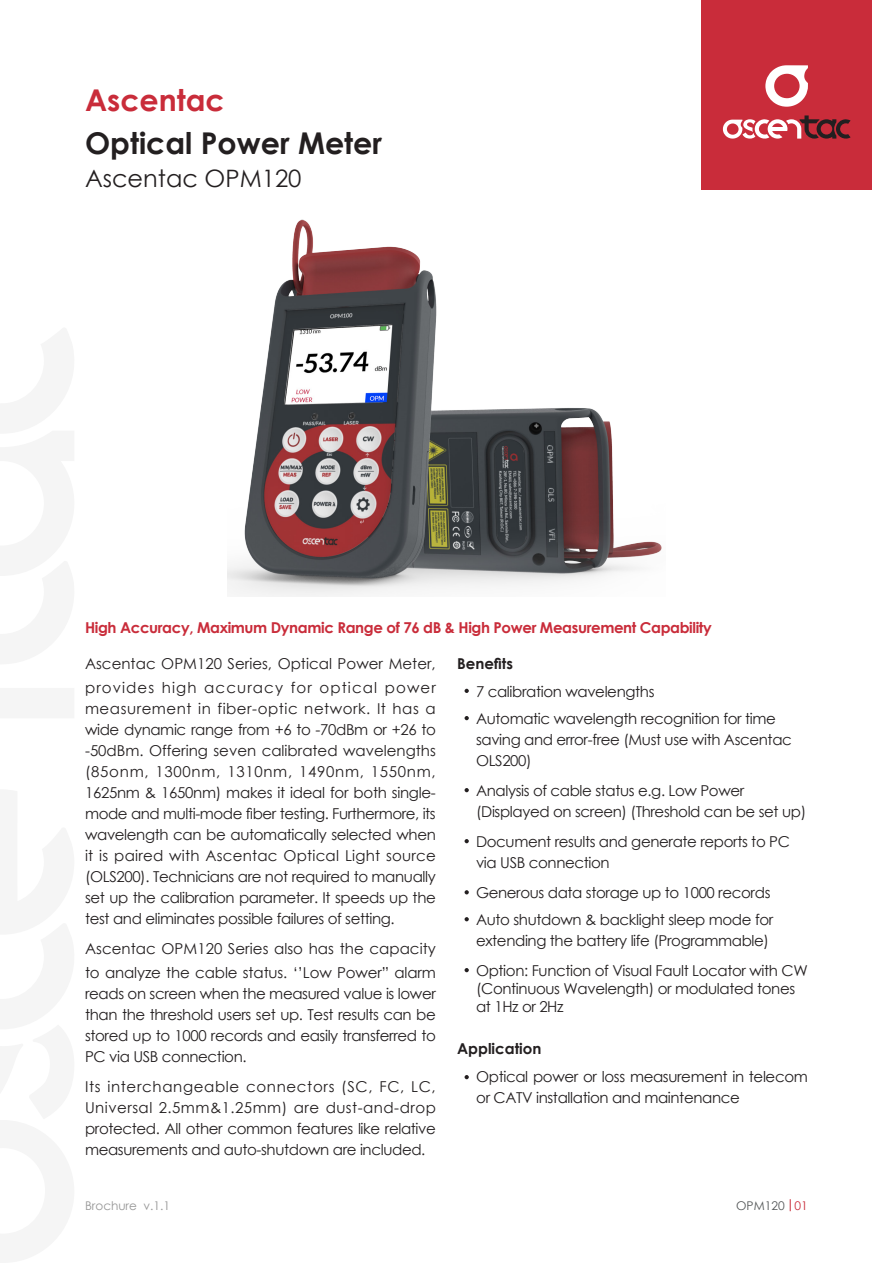
<style>
.page{position:relative;width:893px;height:1263px;background:#fff}
.page>*{position:absolute;margin:0;border:0;box-sizing:border-box;transform-origin:0 0}
.t1{font:700 30px "Century Gothic";color:#231f20}
.t2{font:700 30px "Century Gothic";color:#c92c3a}
.t3{font:24px "Century Gothic";color:#231f20}
.M-L-10{font:15px/21px "Century Gothic";letter-spacing:-.025em;color:#231f20}
.M-L-10-2{font:15px/24px "Century Gothic";letter-spacing:.005em;color:#231f20}
.M-L-10-3{font:15px/24px "Century Gothic";color:#231f20}
.t4{font:700 15px "Century Gothic";letter-spacing:-.025em;color:#c92c3a}
.t5{font:700 15px "Century Gothic";color:#231f20}
.t6{font:12px "Century Gothic";color:#969696}
.t7{font:12px "Century Gothic";color:#545758}
.s1{color:#c92c3a}
</style>
<div class="page">
<svg style="left:465px;top:689px;width:4px;height:4px"></svg>
<svg style="left:465px;top:1075px;width:4px;height:4px"></svg>
<svg style="left:465px;top:716px;width:4px;height:4px"></svg>
<svg style="left:465px;top:788px;width:4px;height:4px"></svg>
<svg style="left:465px;top:839px;width:4px;height:4px"></svg>
<svg style="left:465px;top:968px;width:4px;height:4px"></svg>
<svg style="left:465px;top:917px;width:4px;height:4px"></svg>
<svg style="left:465px;top:890px;width:4px;height:4px"></svg>
<img style="left:227px;top:219px;width:435px;height:377px">
<div style="left:702px;top:0;width:170px;height:189px;background:#c92c3a"></div>
<svg style="left:765px;top:65px;width:43px;height:42px"></svg>
<svg style="left:723px;top:115px;width:127px;height:24px"></svg>
<svg style="left:790px;top:1199px;width:1px;height:12px"></svg>
<p class="t2" style="left:85px;top:77px;width:141px">Ascentac</p>
<p class="t1" style="left:85px;top:120px;width:299px">Optical Power Meter</p>
<p class="t3" style="left:85px;top:161px;width:218px">Ascentac OPM120</p>
<p class="t4" style="left:85px;top:616px;width:628px">High Accuracy, Maximum Dynamic Range of 76 dB &amp; High Power Measurement Capability</p>
<p class="M-L-10-3" style="left:85px;top:651px;width:352px">Ascentac OPM120 Series, Optical Power Meter, provides high accuracy for optical power</p>
<p class="M-L-10" style="left:85px;top:698px;width:352px;text-align:justify">measurement in fiber-optic network. It has a wide dynamic range from +6 to -70dBm or +26 to -50dBm. Offering seven calibrated wavelengths (85onm, 1300nm, 1310nm, 1490nm, 1550nm, 1625nm &amp; 1650nm) makes it ideal for both single&shy;mode and multi-mode fiber testing. Furthermore, its wavelength can be automatically selected when it is paired with Ascentac Optical Light source (OLS200). Technicians are not required to manually set up the calibration parameter. It speeds up the test and eliminates possible failures of setting.</p>
<p class="M-L-10-2" style="left:85px;top:936px;width:352px">Ascentac OPM120 Series also has the capacity to analyze the cable status. ‘’Low Power” alarm</p>
<p class="M-L-10" style="left:85px;top:983px;width:352px;text-align:justify">reads on screen when the measured value is lower than the threshold users set up. Test results can be stored up to 1000 records and easily transferred to PC via USB connection.</p>
<p class="M-L-10" style="left:85px;top:1076px;width:352px;text-align:justify">Its interchangeable connectors (SC, FC, LC, Universal 2.5mm&amp;1.25mm) are dust-and-drop protected. All other common features like relative measurements and auto-shutdown are included.</p>
<p class="t6" style="left:85px;top:1197px;width:87px">Brochure v.1.1</p>
<p class="t5" style="left:457px;top:652px;width:57px">Benefits</p>
<p class="M-L-10" style="left:476px;top:680px;width:180px">7 calibration wavelengths</p>
<p class="M-L-10" style="left:476px;top:707px;width:317px">Automatic wavelength recognition for time saving and error-free (Must use with Ascentac<br>OLS200)</p>
<p class="M-L-10" style="left:476px;top:779px;width:332px">Analysis of cable status e.g. Low Power (Displayed on screen) (Threshold can be set up)</p>
<p class="M-L-10" style="left:476px;top:830px;width:315px">Document results and generate reports to PC via USB connection</p>
<p class="M-L-10" style="left:476px;top:881px;width:296px">Generous data storage up to 1000 records</p>
<p class="M-L-10" style="left:476px;top:908px;width:299px">Auto shutdown &amp; backlight sleep mode for extending the battery life (Programmable)</p>
<p class="M-L-10" style="left:476px;top:961px;width:333px;line-height:18px">Option: Function of Visual Fault Locator with CW (Continuous Wavelength) or modulated tones at 1Hz or 2Hz</p>
<p class="t5" style="left:457px;top:1037px;width:86px">Application</p>
<p class="M-L-10" style="left:476px;top:1065px;width:333px">Optical power or loss measurement in telecom or CATV installation and maintenance</p>
<p class="t7" style="left:736px;top:1197px;width:73px">OPM120 <span class="s1">01</span></p>
</div>
